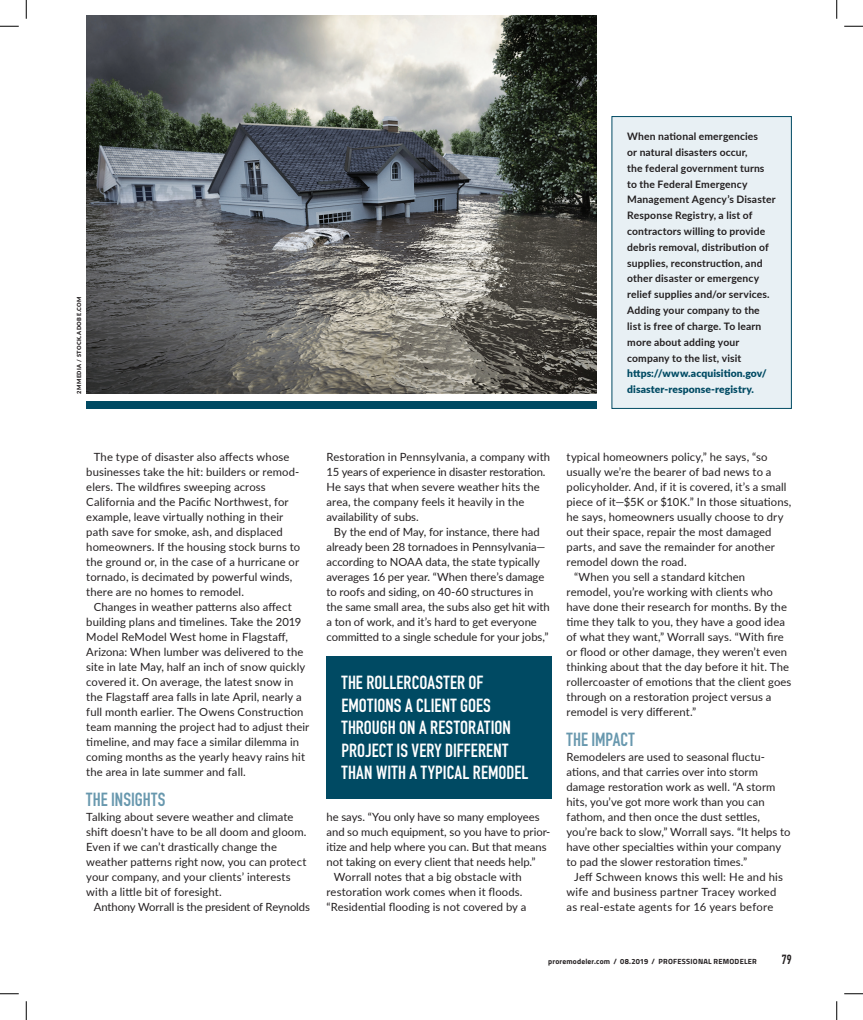
<style>
.page{position:relative;width:863px;height:1020px;background:#fff}
.page>*{position:absolute;margin:0;border:0;box-sizing:border-box;transform-origin:0 0}
.t1{font:18.75px/22.5px "DIN Engschrift Std";letter-spacing:.01em;color:#fff}
.t2{font:18.75px "DIN Engschrift Std";color:#6898ae}
.t3{font:13.12px "DIN Engschrift Std";color:#231f20}
.t4{font:11.25px/15px "Lato";letter-spacing:.01em;color:#231f20}
.t5{font:11.25px "Lato";letter-spacing:-.01em;color:#231f20}
.t6{font:700 10.25px/15.8px "Lato";letter-spacing:.015em;color:#231f20}
.t7{font:900 10.25px/15.8px "Lato";letter-spacing:.01em;color:#004a63}
.t8{font:700 7.5px "Titillium";letter-spacing:.03em;color:#231f20}
.t9{font:900 5.62px "Lato";letter-spacing:.075em;color:#231f20}
</style>
<div class="page">
<div style="left:612px;top:117px;width:179px;height:291px;background:#e8f0f4"></div>
<div style="left:611px;top:116px;width:180px;height:293px;border:1px solid #004a63"></div>
<div style="left:86px;top:401px;width:510px;height:8px;background:#004a63"></div>
<div style="left:326px;top:656px;width:225px;height:143px;background:#004a63"></div>
<img style="left:86px;top:15px;width:510px;height:379px">
<svg style="left:0;top:25px;width:19px;height:2px"></svg>
<svg style="left:844px;top:25px;width:18px;height:2px"></svg>
<svg style="left:0;top:993px;width:19px;height:2px"></svg>
<svg style="left:844px;top:993px;width:18px;height:2px"></svg>
<svg style="left:25px;top:0;width:2px;height:19px"></svg>
<svg style="left:25px;top:1001px;width:2px;height:19px"></svg>
<svg style="left:836px;top:0;width:1px;height:19px"></svg>
<svg style="left:836px;top:1001px;width:1px;height:19px"></svg>
<p class="t9" style="left:75px;top:394px;width:99px;rotate:-90deg">2MMEDIA / STOCK.ADOBE.COM</p>
<p class="t6" style="left:627px;top:128px;width:150px">When national emergencies<br>or natural disasters occur,<br>the federal government turns to the Federal Emergency<br>Management Agency’s Disaster<br>Response Registry, a list of contractors willing to provide debris removal, distribution of supplies, reconstruction, and other disaster or emergency relief supplies and/or services.<br>Adding your company to the list is free of charge. To learn more about adding your company to the list, visit</p>
<p class="t7" style="left:627px;top:365px;width:141px">https://www.acquisition.gov/ disaster-response-registry.</p>
<p class="t4" style="left:86px;top:449px;width:215px;text-indent:8px">The type of disaster also affects whose businesses take the hit: builders or remod&shy;elers. The wildfires sweeping across California and the Pacific Northwest, for example, leave virtually nothing in their path save for smoke, ash, and displaced homeowners. If the housing stock burns to the ground or, in the case of a hurricane or tornado, is decimated by powerful winds, there are no homes to remodel.</p>
<p class="t4" style="left:86px;top:599px;width:224px;text-indent:8px">Changes in weather patterns also affect building plans and timelines. Take the 2019<br>Model ReModel West home in Flagstaff, Arizona: When lumber was delivered to the site in late May, half an inch of snow quickly covered it. On average, the latest snow in the Flagstaff area falls in late April, nearly a full month earlier. The Owens Construction team manning the project had to adjust their timeline, and may face a similar dilemma in coming months as the yearly heavy rains hit the area in late summer and fall.</p>
<h1 class="t2" style="left:86px;top:789px;width:80px">THE INSIGHTS</h1>
<p class="t4" style="left:86px;top:809px;width:222px">Talking about severe weather and climate shift doesn’t have to be all doom and gloom.<br>Even if we can’t drastically change the weather patterns right now, you can protect your company, and your clients’ interests with a little bit of foresight.</p>
<p class="t5" style="left:94px;top:899px;width:217px">Anthony Worrall is the president of Reynolds</p>
<p class="t4" style="left:326px;top:449px;width:225px">Restoration in Pennsylvania, a company with 15 years of experience in disaster restoration.<br>He says that when severe weather hits the area, the company feels it heavily in the availability of subs.</p>
<p class="t4" style="left:326px;top:524px;width:225px;text-indent:8px">By the end of May, for instance, there had already been 28 tornadoes in Pennsylvania— according to NOAA data, the state typically averages 16 per year. “When there’s damage to roofs and siding, on 40-60 structures in the same small area, the subs also get hit with a ton of work, and it’s hard to get everyone committed to a single schedule for your jobs,”</p>
<h1 class="t1" style="left:341px;top:671px;width:188px">THE ROLLERCOASTER OF<br>EMOTIONS A CLIENT GOES<br>THROUGH ON A RESTORATION<br>PROJECT IS VERY DIFFERENT<br>THAN WITH A TYPICAL REMODEL</h1>
<p class="t4" style="left:326px;top:809px;width:215px">he says. “You only have so many employees</p>
<p class="t4" style="left:326px;top:824px;width:225px">and so much equipment, so you have to prior-</p>
<p class="t4" style="left:326px;top:839px;width:221px">itize and help where you can. But that means</p>
<p class="t4" style="left:326px;top:854px;width:211px">not taking on every client that needs help.”</p>
<p class="t4" style="left:334px;top:869px;width:189px">Worrall notes that a big obstacle with</p>
<p class="t4" style="left:326px;top:884px;width:198px">restoration work comes when it floods.</p>
<p class="t4" style="left:326px;top:899px;width:202px">“Residential flooding is not covered by a</p>
<p class="t4" style="left:566px;top:449px;width:202px">typical homeowners policy,” he says, “so</p>
<p class="t4" style="left:566px;top:464px;width:206px">usually we’re the bearer of bad news to a</p>
<p class="t4" style="left:566px;top:479px;width:221px">policyholder. And, if it is covered, it’s a small</p>
<p class="t4" style="left:566px;top:494px;width:226px">piece of it—$5K or $10K.” In those situations,</p>
<p class="t4" style="left:566px;top:509px;width:218px">he says, homeowners usually choose to dry</p>
<p class="t4" style="left:566px;top:524px;width:206px">out their space, repair the most damaged</p>
<p class="t4" style="left:566px;top:539px;width:210px">parts, and save the remainder for another</p>
<p class="t4" style="left:566px;top:554px;width:122px">remodel down the road.</p>
<p class="t4" style="left:574px;top:569px;width:173px">“When you sell a standard kitchen</p>
<p class="t4" style="left:566px;top:584px;width:208px">remodel, you’re working with clients who</p>
<p class="t4" style="left:566px;top:599px;width:222px">have done their research for months. By the</p>
<p class="t4" style="left:566px;top:614px;width:220px">time they talk to you, they have a good idea</p>
<p class="t4" style="left:566px;top:629px;width:219px">of what they want,” Worrall says. “With fire</p>
<p class="t4" style="left:566px;top:644px;width:222px">or flood or other damage, they weren’t even</p>
<p class="t4" style="left:566px;top:659px;width:224px">thinking about that the day before it hit. The</p>
<p class="t4" style="left:566px;top:674px;width:226px">rollercoaster of emotions that the client goes</p>
<p class="t4" style="left:566px;top:689px;width:206px">through on a restoration project versus a</p>
<p class="t4" style="left:566px;top:704px;width:131px">remodel is very different.”</p>
<h1 class="t2" style="left:566px;top:729px;width:70px">THE IMPACT</h1>
<p class="t4" style="left:566px;top:749px;width:225px">Remodelers are used to seasonal fluctu&shy;ations, and that carries over into storm damage restoration work as well. “A storm hits, you’ve got more work than you can fathom, and then once the dust settles, you’re back to slow,” Worrall says. “It helps to have other specialties within your company to pad the slower restoration times.”</p>
<p class="t4" style="left:566px;top:869px;width:218px;text-indent:8px">Jeff Schween knows this well: He and his wife and business partner Tracey worked as real-estate agents for 16 years before</p>
<p class="t8" style="left:548px;top:955px;width:210px">proremodeler.com / 08.2019 / PROFESSIONAL REMODELER</p>
<p class="t3" style="left:781px;top:951px;width:11px">79</p>
</div>
